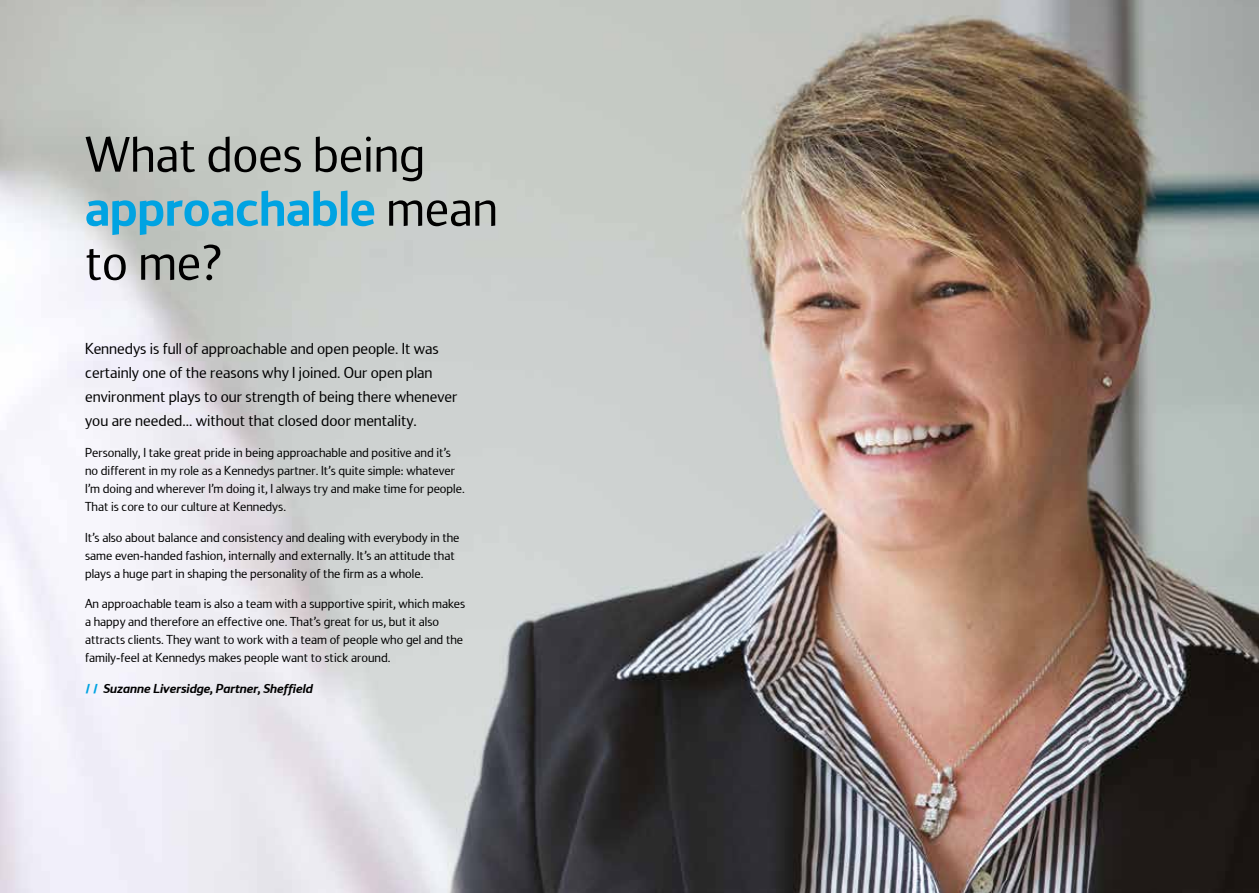
<style>
.page{position:relative;width:1259px;height:893px;background:#fff}
.page>*{position:absolute;margin:0;border:0;box-sizing:border-box;transform-origin:0 0}
.t1{font:52.5px/54px "Kennedys";color:#000}
.t2{font:16.5px/24px "Kennedys";color:#000}
.t3{font:13.5px/18px "Kennedys";color:#000}
.t4{font:italic 700 13.5px "Kennedys";color:#000}
.s1{font-weight:700;color:#00a3e2}
.s2{color:#00a3e2}
</style>
<div class="page">
<img style="left:0;top:0;width:1259px;height:893px">
<h1 class="t1" style="left:85px;top:128px;width:414px">What does being <span class="s1">approachable</span> mean to me?</h1>
<p class="t2" style="left:85px;top:337px;width:374px">Kennedys is full of approachable and open people. It was certainly one of the reasons why I joined. Our open plan environment plays to our strength of being there whenever you are needed... without that closed door mentality.</p>
<p class="t3" style="left:85px;top:444px;width:381px">Personally, I take great pride in being approachable and positive and it’s no different in my role as a Kennedys partner. It’s quite simple: whatever I’m doing and wherever I’m doing it, I always try and make time for people.<br>That is core to our culture at Kennedys.</p>
<p class="t3" style="left:85px;top:528px;width:376px">It’s also about balance and consistency and dealing with everybody in the same even-handed fashion, internally and externally. It’s an attitude that plays a huge part in shaping the personality of the firm as a whole.</p>
<p class="t3" style="left:85px;top:595px;width:381px">An approachable team is also a team with a supportive spirit, which makes a happy and therefore an effective one. That’s great for us, but it also attracts clients. They want to work with a team of people who gel and the family-feel at Kennedys makes people want to stick around.</p>
<p class="t4" style="left:85px;top:681px;width:229px"><span class="s2">//</span>Suzanne Liversidge, Partner, Sheffield</p>
</div>
